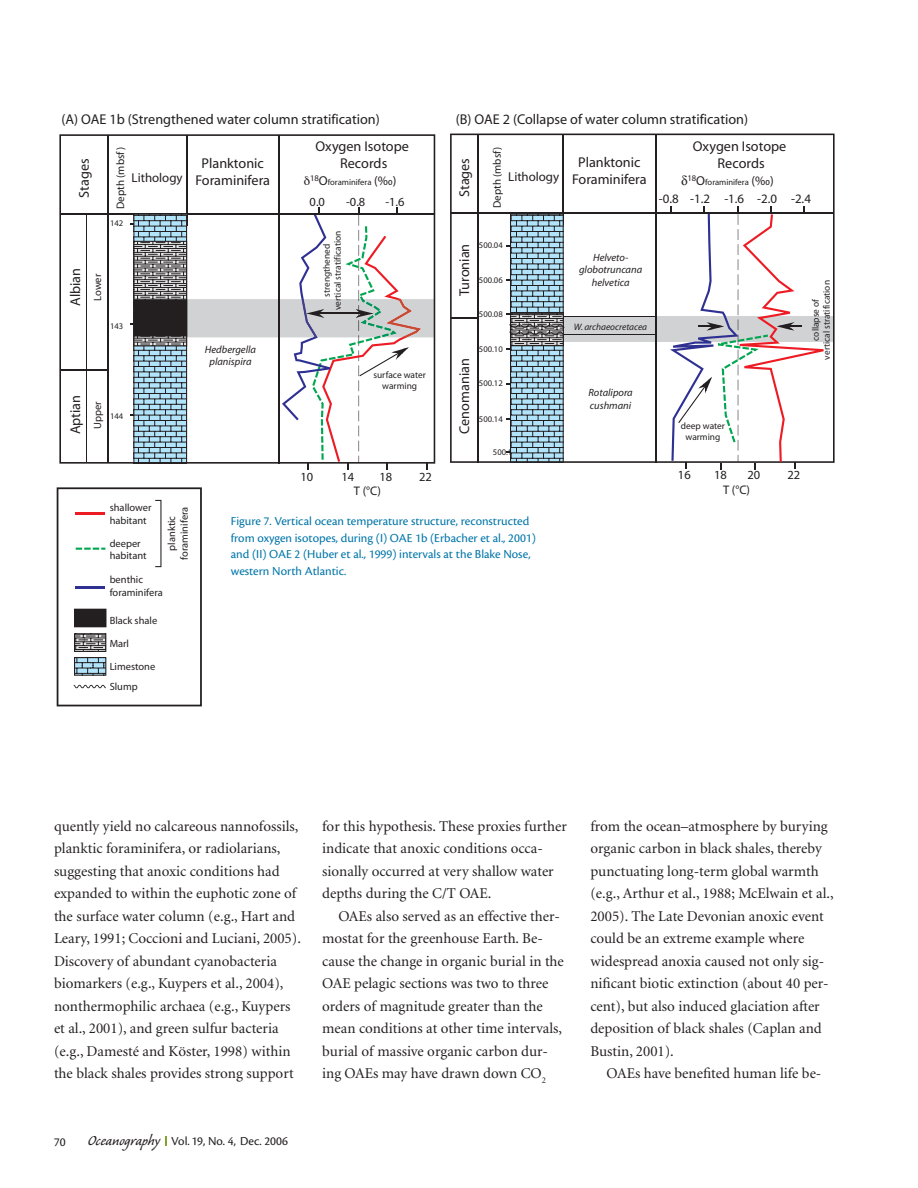
<style>
.page{position:relative;width:918px;height:1188px;background:#fff}
.page>*{position:absolute;margin:0;border:0;box-sizing:border-box;transform-origin:0 0}
.t1{font:15px/22.5px "Minion";color:#231f20}
.t2{font:14.25px/17.1px "Myriad";color:#231f20;text-align:center}
.t3{font:12.9px "Myriad";color:#231f20}
.t4{font:12.75px/16.5px "Cronos Pro";color:#0075a9}
.t5{font:12.75px "Cronos Pro";color:#231f20}
.t6{font:12.45px "Myriad";color:#231f20}
.t7{font:10.95px "Myriad";color:#231f20}
.t8{font:10.65px "Myriad";color:#231f20}
.t9{font:10.5px/12.6px "Myriad";color:#231f20}
.t10{font:italic 10.5px/12.6px "Myriad";color:#231f20;text-align:center}
.t11{font:9.3px/11.2px "Myriad";color:#231f20;text-align:center}
.t12{font:italic 9.3px "Myriad";color:#231f20}
.t13{font:8.55px "Myriad";color:#231f20}
.s1{font-size:12.9px}
.s2{font-family:"Caliban";font-size:18px}
</style>
<div class="page">
<svg style="left:165px;top:1137px;width:2px;height:9px"></svg>
<svg style="left:450px;top:134px;width:385px;height:329px"></svg>
<hr style="left:563px;top:316px;width:93px;height:1px;background:#231f20">
<hr style="left:563px;top:334px;width:93px;height:1px;background:#231f20">
<svg style="left:59px;top:134px;width:376px;height:330px"></svg>
<svg style="left:130px;top:207px;width:304px;height:263px"></svg>
<svg style="left:670px;top:206px;width:154px;height:263px"></svg>
<svg style="left:57px;top:487px;width:145px;height:219px"></svg>
<svg style="left:506px;top:213px;width:58px;height:250px;background:#8aa5b2"></svg>
<svg style="left:681px;top:175px;width:7px;height:10px"></svg>
<svg style="left:304px;top:176px;width:6px;height:9px"></svg>
<p class="t2" style="left:62px;top:112px;width:320px">(A) OAE 1b (Strengthened water column stratification)</p>
<p class="t2" style="left:77px;top:198px;width:41px;rotate:-90deg">Stages</p>
<p class="t7" style="left:117px;top:209px;width:63px;rotate:-90deg">Depth (mbsf)</p>
<p class="t13" style="left:110px;top:220px;width:15px">142</p>
<p class="t3" style="left:132px;top:172px;width:53px">Lithology</p>
<p class="t2" style="left:195px;top:156px;width:76px">Planktonic<br>Foraminifera</p>
<p class="t2" style="left:68px;top:306px;width:40px;rotate:-90deg">Albian</p>
<p class="t8" style="left:94px;top:301px;width:29px;rotate:-90deg">Lower</p>
<p class="t13" style="left:110px;top:323px;width:15px">143</p>
<p class="t2" style="left:68px;top:434px;width:41px;rotate:-90deg">Aptian</p>
<p class="t8" style="left:94px;top:429px;width:29px;rotate:-90deg">Upper</p>
<p class="t13" style="left:110px;top:413px;width:15px">144</p>
<p class="t10" style="left:205px;top:344px;width:53px">Hedbergella planispira</p>
<p class="t2" style="left:315px;top:138px;width:95px">Oxygen Isotope<br>Records</p>
<p class="t13" style="left:310px;top:179px;width:88px">18<span class="s1">O</span>foraminifera <span class="s1">(‰)</span></p>
<p class="t6" style="left:310px;top:197px;width:17px">0.0</p>
<p class="t6" style="left:346px;top:197px;width:21px">-0.8</p>
<p class="t6" style="left:385px;top:197px;width:21px">-1.6</p>
<p class="t11" style="left:322px;top:310px;width:81px;rotate:-90deg">strengthened vertical stratification</p>
<p class="t11" style="left:373px;top:370px;width:54px">surface water warming</p>
<p class="t6" style="left:301px;top:473px;width:14px">10</p>
<p class="t6" style="left:341px;top:473px;width:14px">14</p>
<p class="t6" style="left:380px;top:473px;width:14px">18</p>
<p class="t6" style="left:419px;top:473px;width:14px">22</p>
<p class="t6" style="left:354px;top:486px;width:29px">T (°C)</p>
<p class="t2" style="left:456px;top:111px;width:294px">(B) OAE 2 (Collapse of water column stratification)</p>
<p class="t7" style="left:493px;top:208px;width:63px;rotate:-90deg">Depth (mbsf)</p>
<p class="t13" style="left:479px;top:242px;width:25px">500.04</p>
<p class="t13" style="left:479px;top:276px;width:25px">500.06</p>
<p class="t13" style="left:479px;top:311px;width:25px">500.08</p>
<p class="t13" style="left:479px;top:346px;width:25px">500.10</p>
<p class="t13" style="left:479px;top:380px;width:25px">500.12</p>
<p class="t13" style="left:479px;top:416px;width:25px">500.14</p>
<p class="t13" style="left:493px;top:449px;width:25px">500.16</p>
<p class="t2" style="left:457px;top:197px;width:41px;rotate:-90deg">Stages</p>
<p class="t3" style="left:508px;top:172px;width:53px">Lithology</p>
<p class="t2" style="left:457px;top:296px;width:54px;rotate:-90deg">Turonian</p>
<p class="t2" style="left:457px;top:434px;width:77px;rotate:-90deg">Cenomanian</p>
<p class="t2" style="left:572px;top:155px;width:76px">Planktonic<br>Foraminifera</p>
<p class="t2" style="left:693px;top:138px;width:95px">Oxygen Isotope<br>Records</p>
<p class="t13" style="left:687px;top:179px;width:88px">18<span class="s1">O</span>foraminifera <span class="s1">(‰)</span></p>
<p class="t3" style="left:659px;top:193px;width:21px">-0.8</p>
<p class="t3" style="left:724px;top:193px;width:88px">-1.6 -2.0 -2.4</p>
<p class="t3" style="left:690px;top:193px;width:21px">-1.2</p>
<p class="t10" style="left:579px;top:252px;width:65px">Helveto&shy;globotruncana helvetica</p>
<p class="t12" style="left:574px;top:323px;width:75px">W. archaeocretacea</p>
<p class="t10" style="left:588px;top:387px;width:46px;text-align:left">Rotalipora cushmani</p>
<p class="t11" style="left:811px;top:360px;width:81px;rotate:-90deg">collapse of<br>vertical stratification</p>
<p class="t11" style="left:681px;top:421px;width:46px">deep water warming</p>
<p class="t6" style="left:678px;top:470px;width:14px">16</p>
<p class="t6" style="left:714px;top:470px;width:14px">18</p>
<p class="t6" style="left:747px;top:470px;width:14px">20</p>
<p class="t6" style="left:787px;top:470px;width:14px">22</p>
<p class="t6" style="left:723px;top:485px;width:29px">T (°C)</p>
<p class="t9" style="left:110px;top:502px;width:43px">shallower habitant</p>
<p class="t9" style="left:110px;top:538px;width:38px">deeper habitant</p>
<p class="t9" style="left:166px;top:560px;width:55px;text-align:center;rotate:-90deg">planktic foraminifera</p>
<p class="t9" style="left:110px;top:574px;width:55px">benthic foraminifera</p>
<p class="t9" style="left:110px;top:615px;width:49px">Black shale</p>
<p class="t9" style="left:110px;top:633px;width:47px;line-height:22.5px">Marl<br>Limestone</p>
<p class="t9" style="left:110px;top:681px;width:30px">Slump</p>
<p class="t4" style="left:231px;top:514px;width:307px">Figure 7. Vertical ocean temperature structure, reconstructed from oxygen isotopes, during (I) OAE 1b (Erbacher et al., 2001) and (II) OAE 2 (Huber et al., 1999) intervals at the Blake Nose, western North Atlantic.</p>
<p class="t1" style="left:54px;top:816px;width:248px">quently yield no calcareous nannofossils, planktic foraminifera, or radiolarians, suggesting that anoxic conditions had expanded to within the euphotic zone of the surface water column (e.g., Hart and Leary, 1991; Coccioni and Luciani, 2005).<br>Discovery of abundant cyanobacteria biomarkers (e.g., Kuypers et al., 2004), nonthermophilic archaea (e.g., Kuypers et al., 2001), and green sulfur bacteria (e.g., Damesté and Köster, 1998) within the black shales provides strong support</p>
<p class="t1" style="left:322px;top:816px;width:246px">for this hypothesis. These proxies further indicate that anoxic conditions occa&shy;sionally occurred at very shallow water depths during the C/T OAE.</p>
<p class="t1" style="left:322px;top:906px;width:243px;text-indent:16px">OAEs also served as an effective ther&shy;mostat for the greenhouse Earth. Be&shy;cause the change in organic burial in the OAE pelagic sections was two to three orders of magnitude greater than the mean conditions at other time intervals, burial of massive organic carbon dur&shy;ing OAEs may have drawn down CO<sub>2</sub></p>
<p class="t5" style="left:54px;top:1136px;width:235px">70 <span class="s2">Oceanography</span> Vol. 19, No. 4, Dec. 2006</p>
<p class="t1" style="left:590px;top:816px;width:245px">from the ocean–atmosphere by burying organic carbon in black shales, thereby punctuating long-term global warmth (e.g., Arthur et al., 1988; McElwain et al., 2005). The Late Devonian anoxic event could be an extreme example where widespread anoxia caused not only sig&shy;nificant biotic extinction (about 40 per&shy;cent), but also induced glaciation after deposition of black shales (Caplan and Bustin, 2001).</p>
<p class="t1" style="left:607px;top:1063px;width:216px">OAEs have benefited human life be-</p>
</div>
